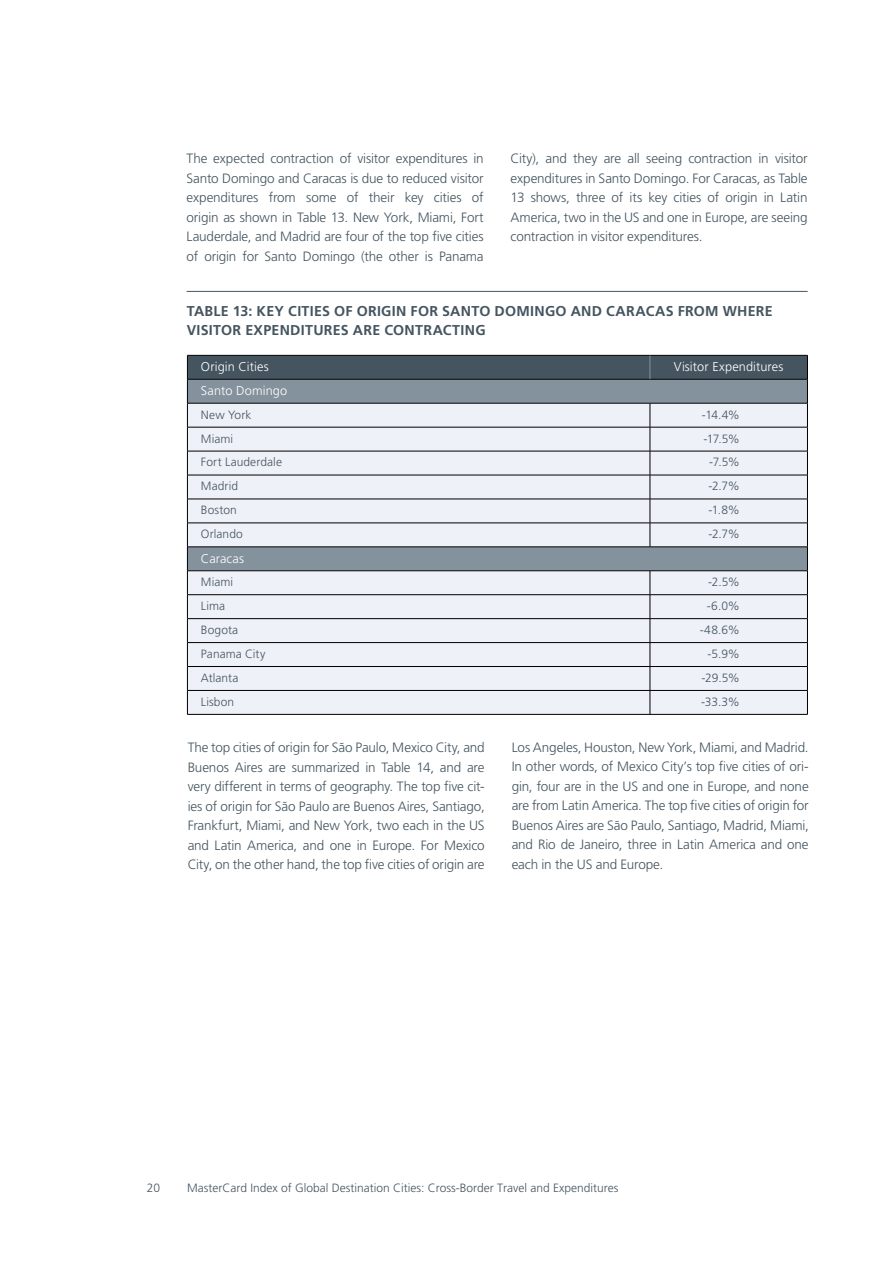
<style>
.page{position:relative;width:893px;height:1263px;background:#fff}
.page>*{position:absolute;margin:0;border:0;box-sizing:border-box;transform-origin:0 0}
.t1{font:700 14.25px/19.5px "Frutiger";letter-spacing:.02em;color:#455560}
.t2{font:300 13.5px/19.5px "Frutiger";letter-spacing:-.01em;color:#455560;text-align:justify}
.t3{font:300 12.75px "Frutiger";letter-spacing:.01em;color:#fff}
.t4{font:300 12px "Frutiger";color:#455560}
</style>
<div class="page">
<hr style="left:187px;top:714px;width:463px;height:1px;background:#000">
<hr style="left:650px;top:714px;width:158px;height:1px;background:#000">
<svg style="left:187px;top:355px;width:621px;height:359px;background:#cad0d6"></svg>
<hr style="left:650px;top:690px;width:158px;height:1px;background:#000">
<hr style="left:187px;top:291px;width:621px;height:1px;background:#455560">
<p class="t2" style="left:187px;top:149px;width:299px">The expected contraction of visitor expenditures in Santo Domingo and Caracas is due to reduced visitor expenditures from some of their key cities of origin as shown in Table 13. New York, Miami, Fort Lauderdale, and Madrid are four of the top five cities of origin for Santo Domingo (the other is Panama</p>
<p class="t2" style="left:511px;top:149px;width:299px">City), and they are all seeing contraction in visitor expenditures in Santo Domingo. For Caracas, as Table 13 shows, three of its key cities of origin in Latin America, two in the US and one in Europe, are seeing contraction in visitor expenditures.</p>
<p class="t1" style="left:187px;top:301px;width:588px">TABLE 13: KEY CITIES OF ORIGIN FOR SANTO DOMINGO AND CARACAS FROM WHERE<br>VISITOR EXPENDITURES ARE CONTRACTING</p>
<p class="t3" style="left:201px;top:360px;width:69px">Origin Cities</p>
<p class="t3" style="left:674px;top:360px;width:111px">Visitor Expenditures</p>
<p class="t3" style="left:201px;top:384px;width:88px">Santo Domingo</p>
<p class="t4" style="left:201px;top:408px;width:52px">New York</p>
<p class="t4" style="left:702px;top:408px;width:39px">-14.4%</p>
<p class="t4" style="left:201px;top:432px;width:34px">Miami</p>
<p class="t4" style="left:703px;top:432px;width:38px">-17.5%</p>
<p class="t4" style="left:201px;top:455px;width:83px">Fort Lauderdale</p>
<p class="t4" style="left:709px;top:455px;width:32px">-7.5%</p>
<p class="t4" style="left:201px;top:479px;width:39px">Madrid</p>
<p class="t4" style="left:708px;top:479px;width:33px">-2.7%</p>
<p class="t4" style="left:201px;top:503px;width:37px">Boston</p>
<p class="t4" style="left:708px;top:503px;width:33px">-1.8%</p>
<p class="t4" style="left:201px;top:527px;width:43px">Orlando</p>
<p class="t4" style="left:708px;top:527px;width:33px">-2.7%</p>
<p class="t3" style="left:201px;top:551px;width:45px">Caracas</p>
<p class="t4" style="left:201px;top:575px;width:34px">Miami</p>
<p class="t4" style="left:708px;top:575px;width:33px">-2.5%</p>
<p class="t4" style="left:201px;top:599px;width:26px">Lima</p>
<p class="t4" style="left:707px;top:599px;width:35px">-6.0%</p>
<p class="t4" style="left:201px;top:623px;width:39px">Bogota</p>
<p class="t4" style="left:700px;top:623px;width:42px">-48.6%</p>
<p class="t4" style="left:201px;top:647px;width:66px">Panama City</p>
<p class="t4" style="left:708px;top:647px;width:34px">-5.9%</p>
<p class="t4" style="left:201px;top:671px;width:39px">Atlanta</p>
<p class="t4" style="left:702px;top:671px;width:40px">-29.5%</p>
<p class="t4" style="left:201px;top:695px;width:35px">Lisbon</p>
<p class="t4" style="left:701px;top:695px;width:40px">-33.3%</p>
<p class="t2" style="left:188px;top:737px;width:299px">The top cities of origin for São Paulo, Mexico City, and Buenos Aires are summarized in Table 14, and are very different in terms of geography. The top five cit&shy;ies of origin for São Paulo are Buenos Aires, Santiago, Frankfurt, Miami, and New York, two each in the US and Latin America, and one in Europe. For Mexico City, on the other hand, the top five cities of origin are</p>
<p class="t2" style="left:512px;top:737px;width:299px">Los Angeles, Houston, New York, Miami, and Madrid.<br>In other words, of Mexico City’s top five cities of ori&shy;gin, four are in the US and one in Europe, and none are from Latin America. The top five cities of origin for Buenos Aires are São Paulo, Santiago, Madrid, Miami, and Rio de Janeiro, three in Latin America and one each in the US and Europe.</p>
<p class="t4" style="left:147px;top:1181px;width:15px">20</p>
<p class="t4" style="left:187px;top:1181px;width:433px">MasterCard Index of Global Destination Cities: Cross-Border Travel and Expenditures</p>
</div>
